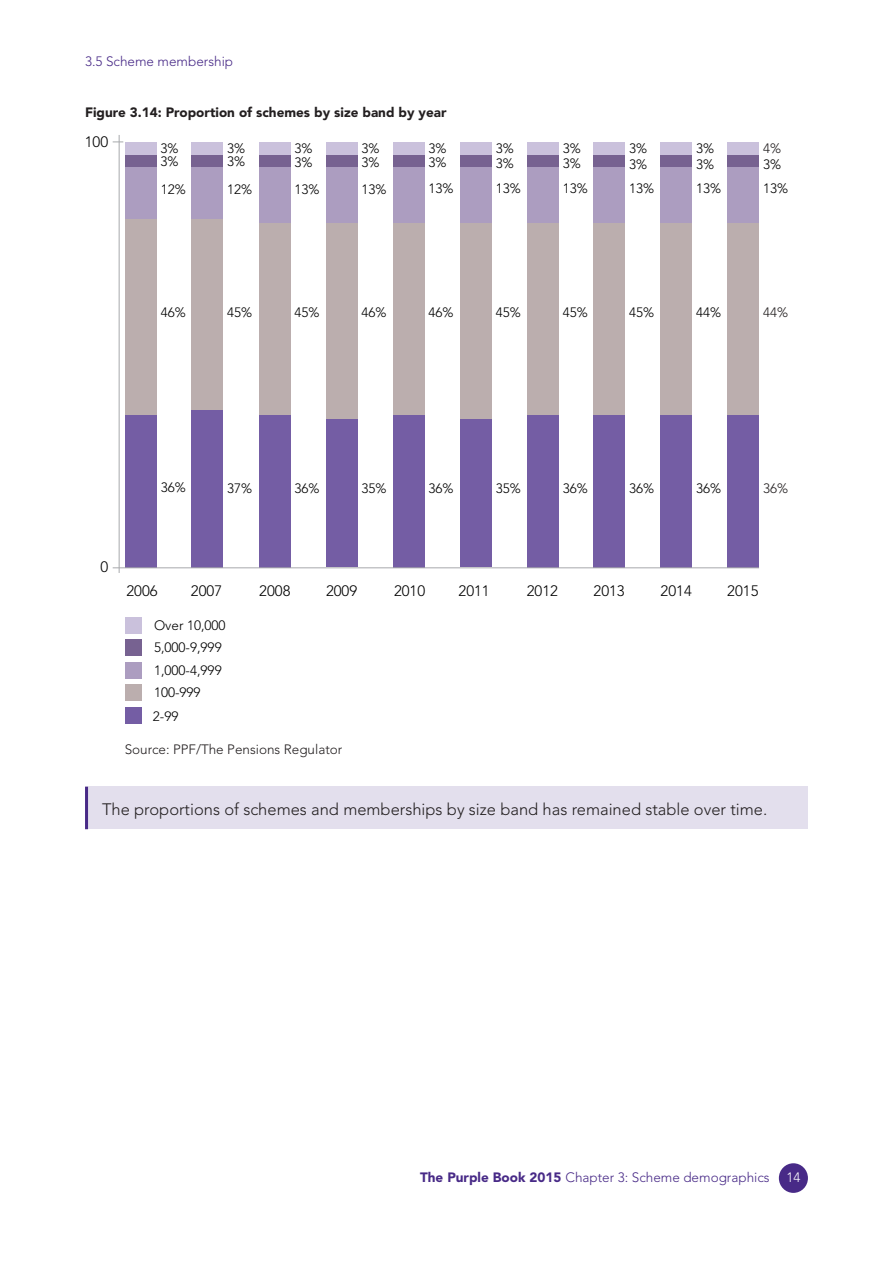
<style>
.page{position:relative;width:893px;height:1263px;background:#fff}
.page>*{position:absolute;margin:0;border:0;box-sizing:border-box;transform-origin:0 0}
.t1{font:300 16.5px "Avenir LT Std";color:#231f20}
.t2{font:300 15px "Avenir LT Std";color:#000}
.t3{font:300 13.5px/23px "Avenir LT Std";color:#000}
.t4{font:300 13.5px "Avenir LT Std";color:#482a87}
.t5{font:900 13.5px "Avenir LT Std";color:#231f20}
.t6{font:300 13.5px "Avenir LT Std";color:#231f20}
.s1{font-weight:900}
.s2{color:#fff}
</style>
<div class="page">
<div style="left:779px;top:1163px;width:29px;height:30px;background:#482a87;border-radius:50%"></div>
<hr style="left:119px;top:135px;width:1px;height:438px;background:#a7a9ac">
<div style="left:125px;top:414px;width:32px;height:153px;background:#745da4"></div>
<div style="left:125px;top:219px;width:32px;height:195px;background:#bbaeae"></div>
<div style="left:125px;top:155px;width:32px;height:13px;background:#776291"></div>
<div style="left:125px;top:142px;width:32px;height:13px;background:#cac1dc"></div>
<div style="left:125px;top:662px;width:17px;height:16px;background:#ac9dc0"></div>
<div style="left:125px;top:617px;width:17px;height:16px;background:#cac1dc"></div>
<div style="left:125px;top:684px;width:17px;height:17px;background:#bbaeae"></div>
<div style="left:125px;top:639px;width:17px;height:17px;background:#776291"></div>
<div style="left:192px;top:410px;width:31px;height:157px;background:#745da4"></div>
<div style="left:192px;top:219px;width:31px;height:191px;background:#bbaeae"></div>
<div style="left:192px;top:155px;width:31px;height:13px;background:#776291"></div>
<div style="left:192px;top:142px;width:31px;height:13px;background:#cac1dc"></div>
<div style="left:259px;top:414px;width:31px;height:153px;background:#745da4"></div>
<div style="left:259px;top:223px;width:31px;height:191px;background:#bbaeae"></div>
<div style="left:259px;top:155px;width:31px;height:13px;background:#776291"></div>
<div style="left:259px;top:142px;width:31px;height:13px;background:#cac1dc"></div>
<div style="left:326px;top:418px;width:31px;height:149px;background:#745da4"></div>
<div style="left:326px;top:223px;width:31px;height:196px;background:#bbaeae"></div>
<div style="left:326px;top:155px;width:31px;height:13px;background:#776291"></div>
<div style="left:326px;top:142px;width:31px;height:13px;background:#cac1dc"></div>
<div style="left:393px;top:414px;width:31px;height:153px;background:#745da4"></div>
<div style="left:393px;top:223px;width:31px;height:191px;background:#bbaeae"></div>
<div style="left:393px;top:155px;width:31px;height:13px;background:#776291"></div>
<div style="left:393px;top:142px;width:31px;height:13px;background:#cac1dc"></div>
<div style="left:460px;top:418px;width:32px;height:149px;background:#745da4"></div>
<div style="left:460px;top:223px;width:32px;height:196px;background:#bbaeae"></div>
<div style="left:460px;top:155px;width:32px;height:13px;background:#776291"></div>
<div style="left:460px;top:142px;width:32px;height:13px;background:#cac1dc"></div>
<div style="left:527px;top:414px;width:31px;height:153px;background:#745da4"></div>
<div style="left:527px;top:223px;width:31px;height:191px;background:#bbaeae"></div>
<div style="left:527px;top:155px;width:31px;height:13px;background:#776291"></div>
<div style="left:527px;top:142px;width:31px;height:13px;background:#cac1dc"></div>
<div style="left:594px;top:414px;width:31px;height:153px;background:#745da4"></div>
<div style="left:594px;top:223px;width:31px;height:191px;background:#bbaeae"></div>
<div style="left:594px;top:155px;width:31px;height:13px;background:#776291"></div>
<div style="left:594px;top:142px;width:31px;height:13px;background:#cac1dc"></div>
<div style="left:661px;top:414px;width:31px;height:153px;background:#745da4"></div>
<div style="left:661px;top:223px;width:31px;height:191px;background:#bbaeae"></div>
<div style="left:661px;top:155px;width:31px;height:13px;background:#776291"></div>
<div style="left:661px;top:142px;width:31px;height:13px;background:#cac1dc"></div>
<div style="left:728px;top:414px;width:31px;height:153px;background:#745da4"></div>
<div style="left:728px;top:223px;width:31px;height:191px;background:#bbaeae"></div>
<div style="left:728px;top:155px;width:31px;height:13px;background:#776291"></div>
<div style="left:728px;top:142px;width:31px;height:13px;background:#cac1dc"></div>
<hr style="left:113px;top:567px;width:646px;height:1px;background:#a7a9ac">
<div style="left:125px;top:168px;width:32px;height:51px;background:#ac9dc0"></div>
<div style="left:125px;top:707px;width:17px;height:17px;background:#745da4"></div>
<div style="left:192px;top:168px;width:31px;height:51px;background:#ac9dc0"></div>
<div style="left:259px;top:168px;width:31px;height:55px;background:#ac9dc0"></div>
<div style="left:326px;top:168px;width:31px;height:55px;background:#ac9dc0"></div>
<div style="left:393px;top:168px;width:31px;height:55px;background:#ac9dc0"></div>
<div style="left:461px;top:168px;width:31px;height:55px;background:#ac9dc0"></div>
<div style="left:527px;top:168px;width:31px;height:55px;background:#ac9dc0"></div>
<div style="left:661px;top:168px;width:31px;height:55px;background:#ac9dc0"></div>
<div style="left:594px;top:168px;width:31px;height:55px;background:#ac9dc0"></div>
<div style="left:728px;top:168px;width:31px;height:55px;background:#ac9dc0"></div>
<div style="left:85px;top:787px;width:723px;height:42px;background:#e3dfed"></div>
<hr style="left:85px;top:787px;width:3px;height:42px;background:#482a87">
<p class="t4" style="left:85px;top:53px;width:150px">3.5 Scheme membership</p>
<p class="t5" style="left:85px;top:104px;width:363px">Figure 3.14: Proportion of schemes by size band by year</p>
<p class="t2" style="left:85px;top:133px;width:25px">100</p>
<p class="t3" style="left:161px;top:137px;width:20px">3%</p>
<p class="t3" style="left:227px;top:137px;width:20px">3%</p>
<p class="t3" style="left:295px;top:137px;width:20px">3%</p>
<p class="t3" style="left:361px;top:137px;width:20px">3%</p>
<p class="t3" style="left:428px;top:137px;width:20px">3%</p>
<p class="t3" style="left:496px;top:137px;width:20px">3%</p>
<p class="t3" style="left:563px;top:137px;width:20px">3%</p>
<p class="t3" style="left:629px;top:137px;width:20px">3%</p>
<p class="t3" style="left:696px;top:137px;width:20px">3%</p>
<p class="t6" style="left:763px;top:140px;width:20px">4%</p>
<p class="t3" style="left:161px;top:150px;width:20px">3%</p>
<p class="t3" style="left:227px;top:150px;width:20px">3%</p>
<p class="t3" style="left:295px;top:151px;width:20px">3%</p>
<p class="t3" style="left:361px;top:151px;width:20px">3%</p>
<p class="t3" style="left:428px;top:151px;width:20px">3%</p>
<p class="t3" style="left:496px;top:152px;width:20px">3%</p>
<p class="t3" style="left:563px;top:152px;width:20px">3%</p>
<p class="t3" style="left:629px;top:152px;width:20px">3%</p>
<p class="t3" style="left:696px;top:153px;width:20px">3%</p>
<p class="t3" style="left:763px;top:153px;width:20px">3%</p>
<p class="t3" style="left:161px;top:178px;width:27px">12%</p>
<p class="t3" style="left:227px;top:178px;width:27px">12%</p>
<p class="t3" style="left:295px;top:178px;width:27px">13%</p>
<p class="t3" style="left:361px;top:178px;width:27px">13%</p>
<p class="t3" style="left:428px;top:177px;width:27px">13%</p>
<p class="t3" style="left:496px;top:177px;width:27px">13%</p>
<p class="t3" style="left:563px;top:177px;width:27px">13%</p>
<p class="t3" style="left:629px;top:177px;width:27px">13%</p>
<p class="t3" style="left:696px;top:177px;width:27px">13%</p>
<p class="t3" style="left:763px;top:177px;width:27px">13%</p>
<p class="t3" style="left:161px;top:301px;width:27px">46%</p>
<p class="t3" style="left:227px;top:301px;width:27px">45%</p>
<p class="t3" style="left:295px;top:301px;width:27px">45%</p>
<p class="t3" style="left:361px;top:301px;width:27px">46%</p>
<p class="t3" style="left:428px;top:301px;width:27px">46%</p>
<p class="t3" style="left:496px;top:301px;width:27px">45%</p>
<p class="t3" style="left:563px;top:301px;width:27px">45%</p>
<p class="t3" style="left:629px;top:301px;width:27px">45%</p>
<p class="t3" style="left:696px;top:301px;width:27px">44%</p>
<p class="t6" style="left:763px;top:304px;width:27px">44%</p>
<p class="t3" style="left:161px;top:476px;width:27px">36%</p>
<p class="t3" style="left:227px;top:477px;width:27px">37%</p>
<p class="t3" style="left:295px;top:477px;width:27px">36%</p>
<p class="t3" style="left:361px;top:477px;width:27px">35%</p>
<p class="t3" style="left:428px;top:477px;width:27px">36%</p>
<p class="t3" style="left:496px;top:477px;width:27px">35%</p>
<p class="t3" style="left:563px;top:477px;width:27px">36%</p>
<p class="t3" style="left:629px;top:477px;width:27px">36%</p>
<p class="t3" style="left:696px;top:477px;width:27px">36%</p>
<p class="t6" style="left:763px;top:480px;width:27px">36%</p>
<p class="t2" style="left:100px;top:558px;width:9px">0</p>
<p class="t2" style="left:126px;top:582px;width:33px">2006</p>
<p class="t2" style="left:191px;top:582px;width:33px">2007</p>
<p class="t2" style="left:259px;top:582px;width:33px">2008</p>
<p class="t2" style="left:326px;top:582px;width:33px">2009</p>
<p class="t2" style="left:394px;top:582px;width:33px">2010</p>
<p class="t2" style="left:458px;top:582px;width:33px">2011</p>
<p class="t2" style="left:527px;top:582px;width:33px">2012</p>
<p class="t2" style="left:594px;top:582px;width:33px">2013</p>
<p class="t2" style="left:661px;top:582px;width:33px">2014</p>
<p class="t2" style="left:727px;top:582px;width:33px">2015</p>
<p class="t3" style="left:154px;top:614px;width:73px">Over 10,000</p>
<p class="t3" style="left:154px;top:636px;width:69px">5,000-9,999<br>1,000-4,999</p>
<p class="t3" style="left:154px;top:681px;width:48px">100-999</p>
<p class="t3" style="left:153px;top:705px;width:27px">2-99</p>
<p class="t6" style="left:125px;top:742px;width:219px">Source: PPF/The Pensions Regulator</p>
<p class="t1" style="left:102px;top:799px;width:667px">The proportions of schemes and memberships by size band has remained stable over time.</p>
<p class="t4" style="left:420px;top:1169px;width:382px"><span class="s1">The Purple Book 2015</span> Chapter 3: Scheme demographics <span class="s2">14</span></p>
</div>
